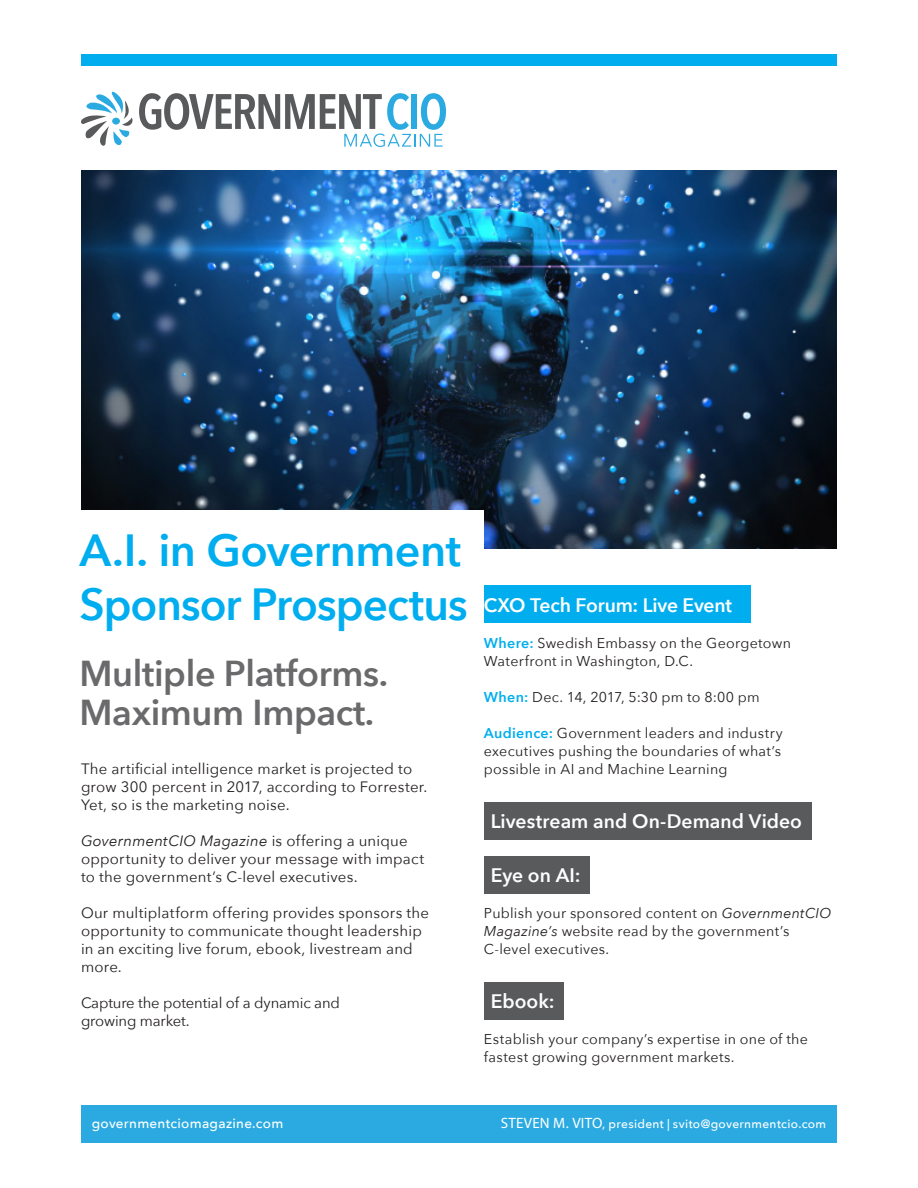
<style>
.page{position:relative;width:918px;height:1188px;background:#fff}
.page>*{position:absolute;margin:0;border:0;box-sizing:border-box;transform-origin:0 0}
.t1{font:600 45px/54px "Avenir Next";letter-spacing:-.02em;color:#00aeef}
.t2{font:600 36px/39px "Avenir Next";letter-spacing:-.01em;color:#6a6a6c}
.t3{font:600 19.5px "Avenir Next";color:#fff}
.t4{font:15px/18px "Avenir Next";letter-spacing:.015em;color:#231f20}
.t5{font:15px/18px "Avenir Next";letter-spacing:-.01em;color:#231f20}
.t6{font:14.25px/18px "Avenir Next";letter-spacing:.015em;color:#231f20}
.t7{font:500 13.5px "Avenir Next";letter-spacing:.02em;color:#fff}
.t8{font:500 12px "Avenir Next";letter-spacing:.025em;color:#fff}
.s1{font-style:italic}
.s2{font-weight:600;color:#00aeef}
.s3{font-family:"Myriad Pro";font-weight:400;font-size:15px}
</style>
<div class="page">
<div style="left:81px;top:54px;width:756px;height:495px;background:#00aeef"></div>
<img style="left:81px;top:170px;width:756px;height:379px">
<div style="left:67px;top:510px;width:417px;height:244px;background:#fff"></div>
<div style="left:484px;top:585px;width:267px;height:38px;background:#00aeef"></div>
<div style="left:484px;top:802px;width:328px;height:38px;background:#585a5c"></div>
<div style="left:484px;top:856px;width:106px;height:38px;background:#585a5c"></div>
<div style="left:484px;top:983px;width:79px;height:37px;background:#585a5c"></div>
<div style="left:0;top:66px;width:918px;height:104px;background:#fff"></div>
<svg style="left:81px;top:91px;width:365px;height:56px"></svg>
<div style="left:81px;top:1106px;width:756px;height:37px;background:#2baae1"></div>
<p class="t1" style="left:80px;top:522px;width:390px">A.I. in Government<br>Sponsor Prospectus</p>
<p class="t2" style="left:80px;top:653px;width:310px">Multiple Platforms.<br>Maximum Impact.</p>
<p class="t4" style="left:81px;top:759px;width:348px">The artificial intelligence market is projected to grow 300 percent in 2017, according to Forrester.<br>Yet, so is the marketing noise.</p>
<p class="t4" style="left:81px;top:831px;width:345px"><span class="s1">GovernmentCIO Magazine</span> is offering a unique opportunity to deliver your message with impact to the government’s C-level executives.</p>
<p class="t4" style="left:81px;top:903px;width:350px">Our multiplatform offering provides sponsors the opportunity to communicate thought leadership in an exciting live forum, ebook, livestream and more.</p>
<p class="t5" style="left:81px;top:993px;width:261px">Capture the potential of a dynamic and growing market.</p>
<p class="t3" style="left:484px;top:588px;width:250px">CXO Tech Forum: Live Event</p>
<p class="t6" style="left:484px;top:633px;width:309px"><span class="s2">Where:</span> Swedish Embassy on the Georgetown<br>Waterfront in Washington, D.C.</p>
<p class="t6" style="left:484px;top:687px;width:277px"><span class="s2">When:</span> Dec. 14, 2017, 5:30 pm to 8:00 pm</p>
<p class="t6" style="left:484px;top:723px;width:300px;text-align:justify"><span class="s2">Audience:</span> Government leaders and industry executives pushing the boundaries of what’s possible in AI and Machine Learning</p>
<p class="t3" style="left:491px;top:804px;width:313px">Livestream and On-Demand Video</p>
<p class="t3" style="left:491px;top:858px;width:92px">Eye on AI:</p>
<p class="t6" style="left:484px;top:903px;width:349px">Publish your sponsored content on <span class="s1">GovernmentCIO<br>Magazine’s</span> website read by the government’s<br>C-level executives.</p>
<p class="t3" style="left:491px;top:984px;width:65px">Ebook:</p>
<p class="t6" style="left:484px;top:1029px;width:325px">Establish your company’s expertise in one of the fastest growing government markets.</p>
<p class="t7" style="left:92px;top:1112px;width:193px">governmentciomagazine.com</p>
<p class="t8" style="left:501px;top:1114px;width:327px"><span class="s3">STEVEN M. VITO</span>, president | svito@governmentcio.com</p>
</div>
